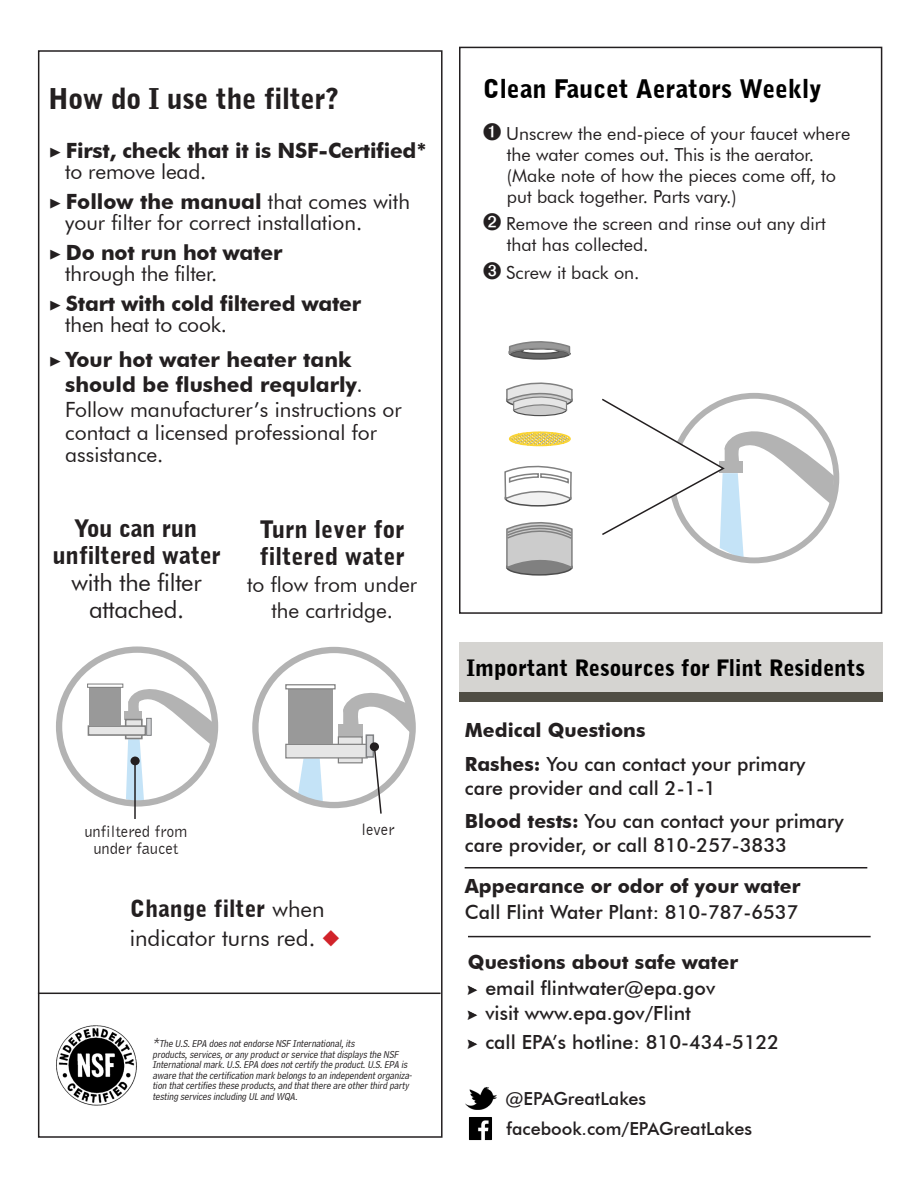
<style>
.page{position:relative;width:918px;height:1188px;background:#fff}
.page>*{position:absolute;margin:0;border:0;box-sizing:border-box;transform-origin:0 0}
.t1{font:900 28.5px "Bell Gothic BT";letter-spacing:-.01em;color:#231f20}
.t2{font:900 25.5px "Bell Gothic BT";color:#000}
.t3{font:900 24px/27px "Bell Gothic BT";letter-spacing:-.01em;color:#231f20;text-align:center}
.t4{font:900 23.25px "Bell Gothic BT";color:#231f20}
.t5{font:900 22.5px "Bell Gothic BT";color:#000}
.t6{font:22.5px "Futura BT";color:#231f20}
.t7{font:700 21px/21px "Futura BT";letter-spacing:-.01em;color:#231f20}
.t8{font:21px/21px "Futura BT";color:#231f20}
.t9{font:500 19.5px/23.4px "Futura BT";color:#231f20}
.t10{font:700 19.5px/25.5px "Futura BT";color:#231f20;text-align:center}
.t11{font:18px/21px "Futura BT";color:#231f20}
.t12{font:500 18px "Futura BT";color:#231f20}
.t13{font:16.5px "Bell Gothic BT";color:#231f20}
.t14{font:italic 10.5px/10.5px "Bell Centennial BT Address";color:#231f20}
.s1{font-family:"Minion Pro";font-weight:400}
.s2{font-weight:400}
.s3{font-family:"Minion Pro"}
.s4{font-weight:700}
.s5{font-family:"Bell Gothic BT";font-weight:400}
.s6{font-family:"Futura BT";font-weight:400}
.s7{font-family:"Futura BT";font-weight:400;font-size:22.5px}
.s8{color:#d1232a}
.s9{font-size:13.5px}
.s10{font-weight:500}
</style>
<div class="page">
<div style="left:459px;top:642px;width:423px;height:50px;background:#d5d4d1"></div>
<div style="left:459px;top:692px;width:423px;height:10px;background:#504d44"></div>
<img style="left:56px;top:1025px;width:81px;height:81px">
<svg style="left:297px;top:759px;width:26px;height:47px"></svg>
<div style="left:252px;top:647px;width:164px;height:161px;border:6px solid #b3b3b3;border-radius:50%"></div>
<div style="left:338px;top:724px;width:25px;height:12px;background:#b3b3b3"></div>
<svg style="left:334px;top:689px;width:78px;height:45px"></svg>
<div style="left:338px;top:736px;width:25px;height:27px;background:#e6e6e6;border:1px solid #808080"></div>
<div style="left:285px;top:744px;width:83px;height:15px;background:#e6e6e6;border:1px solid #808080"></div>
<div style="left:288px;top:689px;width:45px;height:55px;background:#999"></div>
<div style="left:285px;top:684px;width:51px;height:5px;border:1px solid #808080"></div>
<svg style="left:373px;top:749px;width:10px;height:65px"></svg>
<svg style="left:366px;top:734px;width:8px;height:24px"></svg>
<div style="left:370px;top:742px;width:9px;height:9px;background:#231f20;border-radius:50%"></div>
<div style="left:56px;top:646px;width:162px;height:161px;border:6px solid #b3b3b3;border-radius:50%"></div>
<svg style="left:122px;top:687px;width:93px;height:117px"></svg>
<div style="left:125px;top:719px;width:18px;height:20px;background:#e6e6e6;border:2px solid #808080"></div>
<div style="left:88px;top:725px;width:58px;height:11px;background:#e6e6e6;border:2px solid #808080"></div>
<div style="left:89px;top:687px;width:32px;height:38px;background:#999"></div>
<div style="left:87px;top:684px;width:36px;height:4px;border:1px solid #808080"></div>
<svg style="left:146px;top:718px;width:6px;height:18px"></svg>
<div style="left:38px;top:50px;width:405px;height:1088px;border:2px solid #231f20"></div>
<div style="left:459px;top:47px;width:423px;height:567px;border:2px solid #231f20"></div>
<hr style="left:134px;top:760px;width:2px;height:59px;background:#231f20">
<div style="left:131px;top:757px;width:9px;height:8px;background:#231f20;border-radius:50%"></div>
<div style="left:507px;top:559px;width:65px;height:16px;background:#808080;border-radius:50%"></div>
<div style="left:506px;top:559px;width:67px;height:17px;border:2px solid #4d4d4d;border-radius:50%"></div>
<svg style="left:506px;top:522px;width:67px;height:48px"></svg>
<svg style="left:505px;top:490px;width:66px;height:16px"></svg>
<div style="left:505px;top:490px;width:66px;height:17px;border:2px solid #4d4d4d;border-radius:50%"></div>
<svg style="left:504px;top:341px;width:69px;height:160px"></svg>
<svg style="left:602px;top:397px;width:232px;height:163px"></svg>
<img style="left:465px;top:1087px;width:32px;height:23px">
<img style="left:468px;top:1117px;width:24px;height:24px">
<hr style="left:38px;top:993px;width:403px;height:1px;background:#231f20">
<hr style="left:468px;top:936px;width:403px;height:1px;background:#231f20">
<hr style="left:465px;top:867px;width:402px;height:1px;background:#231f20">
<p class="t1" style="left:48px;top:81px;width:292px">How do I use the filter?</p>
<p class="t7" style="left:65px;top:140px;width:363px;text-indent:-16px"><span class="s1">▶</span> First, check that it is NSF-Certified* <span class="s2">to remove lead.</span></p>
<p class="t8" style="left:65px;top:191px;width:346px;text-indent:-16px"><span class="s3">▶</span> <span class="s4">Follow the manual</span> that comes with your filter for correct installation.</p>
<p class="t8" style="left:65px;top:242px;width:219px;text-indent:-16px"><span class="s3">▶</span> <span class="s4">Do not run hot water </span>through the filter.</p>
<p class="t7" style="left:65px;top:293px;width:297px;text-indent:-16px"><span class="s1">▶</span> Start with cold filtered water <span class="s2">then heat to cook.</span></p>
<p class="t7" style="left:65px;top:346px;width:338px;line-height:25.3px;text-indent:-16px"><span class="s1">▶</span> Your hot water heater tank should be flushed reqularly<span class="s5">.<br></span><span class="s2">Follow manufacturer’s instructions or</span></p>
<p class="t8" style="left:65px;top:421px;width:313px;line-height:22.5px">contact a licensed professional for assistance.</p>
<p class="t3" style="left:52px;top:515px;width:170px">You can run unfiltered water <span class="s6">with the filter attached.</span></p>
<p class="t3" style="left:260px;top:516px;width:147px;text-align:left">Turn lever for filtered water</p>
<p class="t8" style="left:247px;top:572px;width:172px;line-height:25.5px;text-align:center">to flow from under the cartridge.</p>
<p class="t13" style="left:84px;top:822px;width:104px">unfiltered from</p>
<p class="t13" style="left:362px;top:819px;width:34px">lever</p>
<p class="t13" style="left:93px;top:838px;width:86px">under faucet</p>
<p class="t4" style="left:130px;top:894px;width:196px">Change filter <span class="s7">when</span></p>
<p class="t6" style="left:130px;top:924px;width:212px">indicator turns red. <span class="s8">●</span></p>
<p class="t14" style="left:152px;top:1038px;width:263px"><span class="s9">*</span>The U.S.EPA doesnotendorse NSF International,its products,services,oranyproductorservice thatdisplaysthe NSF Internationalmark.U.S.EPA doesnotcertifythe product.U.S.EPA is aware thatthe certification markbelongsto an independentorganiza&shy;tion thatcertifiesthese products,and thatthere are otherthird party testing servicesincluding ULand WQA.</p>
<p class="t2" style="left:483px;top:73px;width:341px">Clean Faucet Aerators Weekly</p>
<p class="t11" style="left:506px;top:123px;width:345px">Unscrew the end-piece of your faucet where the water comes out. This is the aerator. (Make note of how the pieces come off, to put back together. Parts vary.)</p>
<p class="t11" style="left:506px;top:213px;width:321px">Remove the screen and rinse out any dirt that has collected.</p>
<p class="t11" style="left:483px;top:262px;width:158px">✓ Screw it back on.</p>
<p class="t5" style="left:467px;top:654px;width:400px">Important Resources for Flint Residents</p>
<p class="t10" style="left:465px;top:717px;width:182px">Medical Questions</p>
<p class="t9" style="left:465px;top:752px;width:342px"><span class="s4">Rashes:</span> You can contact your primary care provider and call 2-1-1</p>
<p class="t9" style="left:465px;top:810px;width:380px"><span class="s4">Blood tests:</span> You can contact your primary care provider, or call 810-257-3833</p>
<p class="t9" style="left:465px;top:873px;width:337px;line-height:25.5px"><span class="s4">Appearance or odor of your water<br></span>Call Flint Water Plant: 810-787-6537</p>
<p class="t10" style="left:468px;top:949px;width:272px">Questions about safe water <span class="s10">email flintwater@epa.gov</span></p>
<p class="t9" style="left:485px;top:1001px;width:207px">visit www.epa.gov/Flint</p>
<p class="t9" style="left:485px;top:1030px;width:295px">call EPA’s hotline: 810-434-5122</p>
<p class="t12" style="left:506px;top:1088px;width:142px">@EPAGreatLakes</p>
<p class="t12" style="left:507px;top:1118px;width:247px">facebook.com/EPAGreatLakes</p>
</div>
